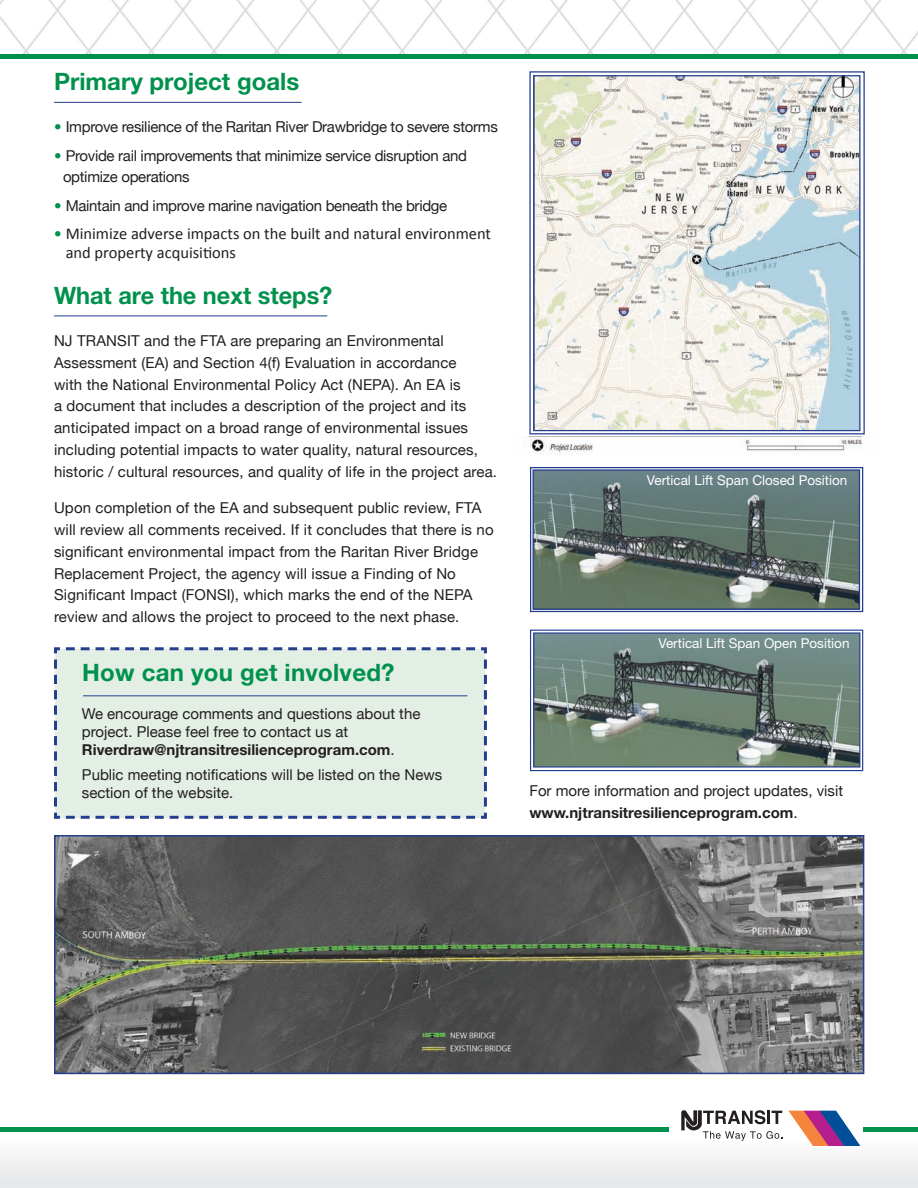
<style>
.page{position:relative;width:918px;height:1188px;background:#fff}
.page>*{position:absolute;margin:0;border:0;box-sizing:border-box;transform-origin:0 0}
.t1{font:700 24px "Helvetica Neue";color:#00914d}
.t2{font:16.5px/19px "Calibri";color:#231f20}
.t3{font:15px/21.8px "Helvetica Neue";letter-spacing:.01em;color:#231f20}
.t4{font:15px/21.8px "Helvetica Neue";letter-spacing:-.02em;color:#231f20}
.t5{font:13.5px "Helvetica Neue";color:#fff}
.s1{color:#00914d}
.s2{font-family:"Helvetica Neue";font-size:15px;color:#00914d}
.s3{font-weight:700}
</style>
<div class="page">
<img style="left:0;top:0;width:918px;height:54px">
<hr style="left:0;top:54px;width:918px;height:4px;background:#00914d">
<hr style="left:54px;top:316px;width:273px;height:1px;background:#253f8e">
<hr style="left:0;top:1128px;width:668px;height:4px;background:#00914d">
<div style="left:0;top:1132px;width:918px;height:56px;background:linear-gradient(to right,#f3f3f4,#f1f1f2)"></div>
<svg style="left:788px;top:1111px;width:76px;height:35px"></svg>
<svg style="left:681px;top:1110px;width:101px;height:31px"></svg>
<hr style="left:863px;top:1128px;width:55px;height:4px;background:#00914d">
<div style="left:54px;top:647px;width:433px;height:172px;background:#e3eee5"></div>
<hr style="left:83px;top:695px;width:384px;height:1px;background:#253f8e">
<img style="left:724px;top:436px;width:138px;height:16px">
<img style="left:524px;top:436px;width:200px;height:18px">
<div style="left:529px;top:71px;width:336px;height:363px;border:1px solid #253f8e"></div>
<img style="left:535px;top:77px;width:324px;height:352px">
<div style="left:533px;top:75px;width:328px;height:356px;border:1px solid #253f8e"></div>
<hr style="left:54px;top:102px;width:248px;height:1px;background:#253f8e">
<img style="left:57px;top:838px;width:804px;height:233px">
<div style="left:54px;top:835px;width:810px;height:239px;border:2px solid #253f8e"></div>
<div style="left:530px;top:467px;width:333px;height:145px;border:1px solid #253f8e"></div>
<img style="left:535px;top:471px;width:323px;height:137px">
<div style="left:533px;top:469px;width:327px;height:141px;border:1px solid #253f8e"></div>
<svg style="left:530px;top:630px;width:333px;height:141px"></svg>
<img style="left:535px;top:634px;width:323px;height:132px">
<div style="left:533px;top:632px;width:327px;height:136px;border:1px solid #253f8e"></div>
<h1 class="t1" style="left:54px;top:67px;width:247px">Primary project goals</h1>
<p class="t4" style="left:54px;top:116px;width:445px"><span class="s1">•</span> Improve resilience of the Raritan River Drawbridge to severe storms</p>
<p class="t4" style="left:63px;top:144px;width:406px;text-indent:-9px"><span class="s1">•</span> Provide rail improvements that minimize service disruption and optimize operations</p>
<p class="t4" style="left:54px;top:194px;width:395px"><span class="s1">•</span> Maintain and improve marine navigation beneath the bridge</p>
<p class="t2" style="left:66px;top:224px;width:427px;text-indent:-12px"><span class="s2">•</span> Minimize adverse impacts on the built and natural environment and property acquisitions</p>
<h1 class="t1" style="left:54px;top:281px;width:280px">What are the next steps?</h1>
<p class="t3" style="left:54px;top:330px;width:445px">NJ TRANSIT and the FTA are preparing an Environmental Assessment (EA) and Section 4(f) Evaluation in accordance<br>with the National Environmental Policy Act (NEPA). An EA is<br>a document that includes a description of the project and its anticipated impact on a broad range of environmental issues including potential impacts to water quality, natural resources, historic / cultural resources, and quality of life in the project area.</p>
<p class="t3" style="left:54px;top:497px;width:441px">Upon completion of the EA and subsequent public review, FTA will review all comments received. If it concludes that there is no significant environmental impact from the Raritan River Bridge Replacement Project, the agency will issue a Finding of No Significant Impact (FONSI), which marks the end of the NEPA review and allows the project to proceed to the next phase.</p>
<h1 class="t1" style="left:82px;top:657px;width:314px">How can you get involved?</h1>
<p class="t3" style="left:82px;top:704px;width:340px;line-height:18px">We encourage comments and questions about the project. Please feel free to contact us at<br><span class="s3">Riverdraw@njtransitresilienceprogram.com</span>.</p>
<p class="t3" style="left:82px;top:765px;width:362px;line-height:18px">Public meeting notifications will be listed on the News section of the website.</p>
<p class="t5" style="left:647px;top:473px;width:202px">Vertical Lift Span Closed Position</p>
<p class="t5" style="left:658px;top:635px;width:193px">Vertical Lift Span Open Position</p>
<p class="t3" style="left:529px;top:779px;width:315px">For more information and project updates, visit <span class="s3">www.njtransitresilienceprogram.com</span>.</p>
</div>
